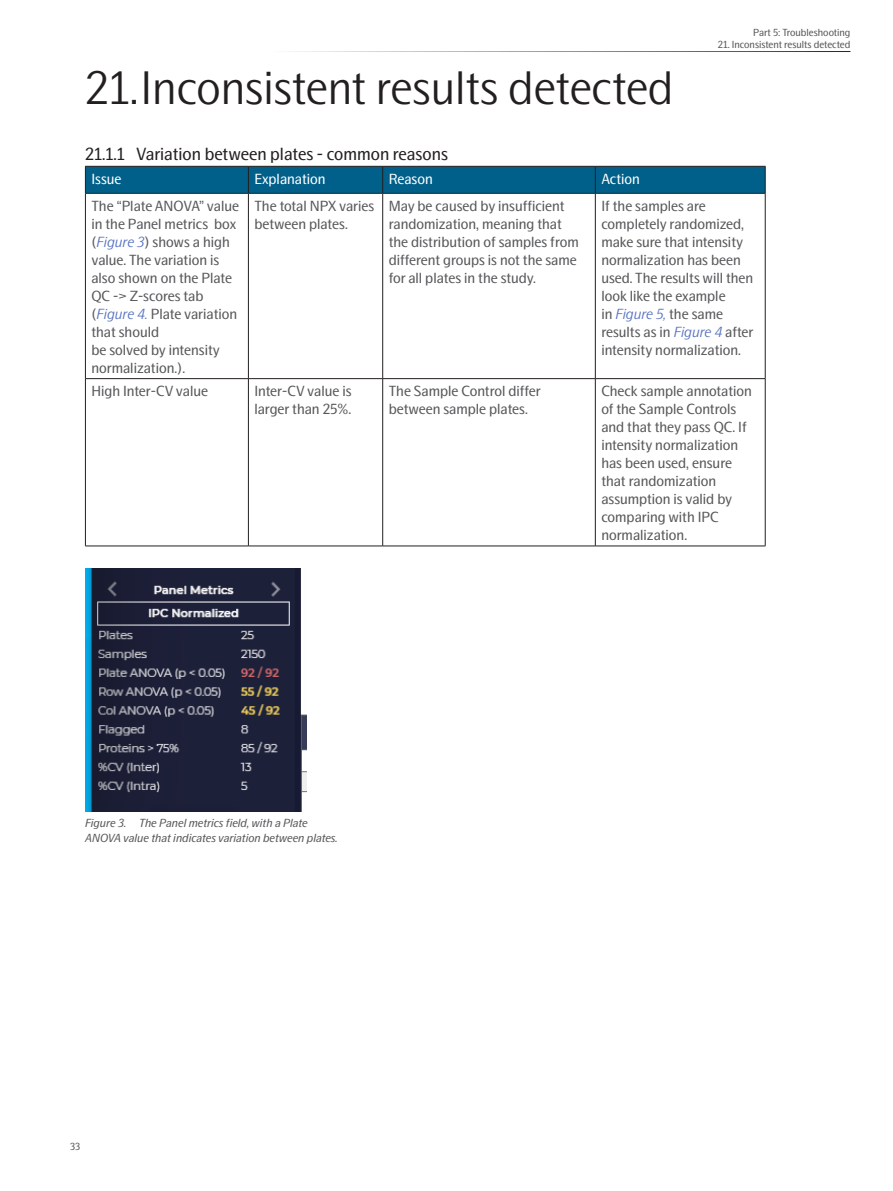
<style>
.page{position:relative;width:893px;height:1191px;background:#fff}
.page>*{position:absolute;margin:0;border:0;box-sizing:border-box;transform-origin:0 0}
.t1{font:300 48px "Swedish Gothic";color:#231f20}
.t2{font:18px "Swedish Gothic";color:#231f20}
.Table{font:15px/18px "Swedish Gothic";color:#57585a}
.Table_head_white{font:15px "Swedish Gothic";color:#fff}
.t3{font:italic 12px/15px "Swedish Gothic";color:#57585a}
.Pagina{font:10.5px "Swedish Gothic";color:#57585a}
.s1{font-weight:300;font-style:italic;color:#5571c0}
</style>
<div class="page">
<svg style="left:85px;top:166px;width:681px;height:27px;background:#025d85"></svg>
<hr style="left:85px;top:378px;width:163px;height:1px;background:#231f20">
<hr style="left:248px;top:378px;width:135px;height:1px;background:#231f20">
<hr style="left:383px;top:378px;width:212px;height:1px;background:#231f20">
<hr style="left:595px;top:378px;width:170px;height:1px;background:#231f20">
<hr style="left:85px;top:193px;width:163px;height:1px;background:#231f20">
<hr style="left:85px;top:193px;width:1px;height:185px;background:#231f20">
<hr style="left:248px;top:193px;width:135px;height:1px;background:#231f20">
<hr style="left:248px;top:193px;width:1px;height:185px;background:#231f20">
<hr style="left:383px;top:193px;width:212px;height:1px;background:#231f20">
<hr style="left:382px;top:193px;width:1px;height:185px;background:#231f20">
<hr style="left:595px;top:193px;width:170px;height:1px;background:#231f20">
<hr style="left:595px;top:193px;width:1px;height:185px;background:#231f20">
<hr style="left:765px;top:193px;width:1px;height:185px;background:#231f20">
<hr style="left:85px;top:379px;width:1px;height:167px;background:#231f20">
<hr style="left:248px;top:379px;width:1px;height:167px;background:#231f20">
<hr style="left:382px;top:379px;width:1px;height:167px;background:#231f20">
<hr style="left:595px;top:379px;width:1px;height:167px;background:#231f20">
<hr style="left:765px;top:379px;width:1px;height:167px;background:#231f20">
<hr style="left:85px;top:545px;width:163px;height:1px;background:#231f20">
<hr style="left:248px;top:545px;width:135px;height:1px;background:#231f20">
<hr style="left:383px;top:545px;width:212px;height:1px;background:#231f20">
<hr style="left:595px;top:545px;width:170px;height:1px;background:#231f20">
<img style="left:85px;top:568px;width:222px;height:243px">
<p class="t1" style="left:85px;top:60px;width:590px">21.Inconsistent results detected</p>
<p class="Pagina" style="left:753px;top:26px;width:99px">Part 5: Troubleshooting</p>
<p class="Pagina" style="left:718px;top:39px;width:134px">21. Inconsistent results detected</p>
<p class="t2" style="left:85px;top:143px;width:365px">21.1.1 Variation between plates - common reasons</p>
<p class="Table_head_white" style="left:91px;top:170px;width:32px">Issue</p>
<p class="Table_head_white" style="left:254px;top:170px;width:73px">Explanation</p>
<p class="Table_head_white" style="left:389px;top:170px;width:46px">Reason</p>
<p class="Table_head_white" style="left:601px;top:170px;width:40px">Action</p>
<p class="Table" style="left:91px;top:196px;width:149px">The “Plate ANOVA” value in the Panel metrics box (<span class="s1">Figure 3</span>) shows a high value. The variation is also shown on the Plate<br>QC -&gt; Z-scores tab (<span class="s1">Figure 4.</span> Plate variation that should</p>
<p class="Table" style="left:91px;top:340px;width:130px">be solved by intensity normalization.).</p>
<p class="Table" style="left:254px;top:196px;width:121px">The total NPX varies between plates.</p>
<p class="Table" style="left:389px;top:196px;width:192px">May be caused by insufficient randomization, meaning that the distribution of samples from different groups is not the same for all plates in the study.</p>
<p class="Table" style="left:601px;top:196px;width:154px">If the samples are completely randomized, make sure that intensity normalization has been used. The results will then look like the example<br>in <span class="s1">Figure 5,</span> the same results as in <span class="s1">Figure 4</span> after intensity normalization.</p>
<p class="Table" style="left:91px;top:381px;width:118px">High Inter-CV value</p>
<p class="Table" style="left:254px;top:381px;width:99px">Inter-CV value is larger than 25%.</p>
<p class="Table" style="left:389px;top:381px;width:154px">The Sample Control differ between sample plates.</p>
<p class="Table" style="left:601px;top:381px;width:152px">Check sample annotation of the Sample Controls and that they pass QC. If intensity normalization</p>
<p class="Table" style="left:601px;top:453px;width:132px">has been used, ensure that randomization assumption is valid by comparing with IPC normalization.</p>
<p class="t3" style="left:85px;top:814px;width:254px">Figure 3. The Panel metrics field, with a Plate<br>ANOVA value that indicates variation between plates.</p>
<p class="Pagina" style="left:70px;top:1140px;width:12px">33</p>
</div>
